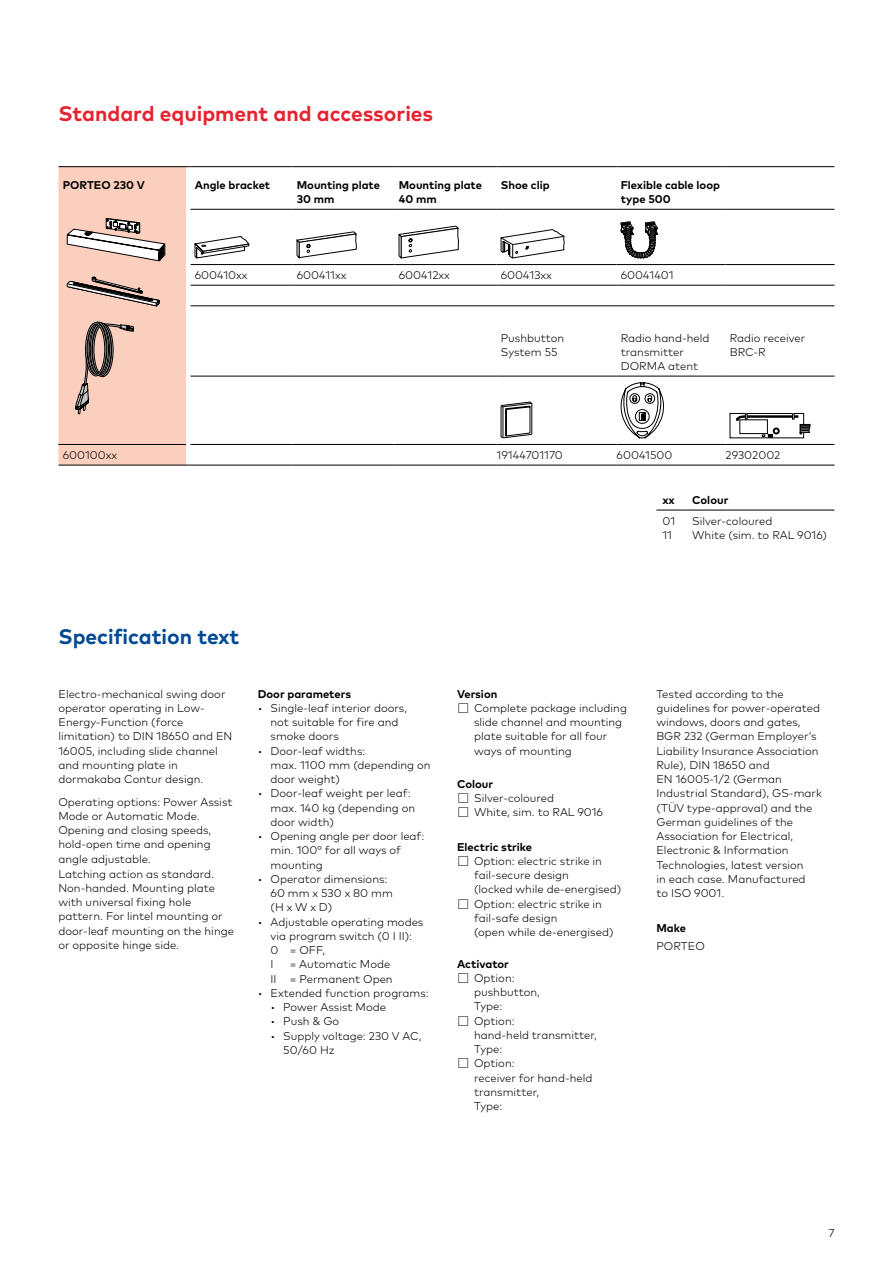
<style>
.page{position:relative;width:893px;height:1263px;background:#fff}
.page>*{position:absolute;margin:0;border:0;box-sizing:border-box;transform-origin:0 0}
.Title_14pt_18pt{font:700 21px "Mark Pro";color:#e62330}
.Title_14pt_18pt-2{font:700 21px "Mark Pro";color:#004994}
.Margin_7_5pt_9_5pt{font:300 11.25px/14.2px "Mark Pro";color:#000}
.Body_Text_7_5pt_9_5p{font:300 11.25px/14.2px "Mark Pro";color:#000}
.Column_Table_Title_7{font:700 11.25px/14.2px "Mark Pro";color:#000}
.Margin_7_5pt_9_5pt-2{font:700 11.25px "Mark Pro";color:#000}
</style>
<div class="page">
<hr style="left:656px;top:510px;width:30px;height:1px;background:#000">
<hr style="left:686px;top:510px;width:148px;height:1px;background:#000">
<hr style="left:191px;top:306px;width:102px;height:1px;background:#000">
<hr style="left:293px;top:306px;width:102px;height:1px;background:#000">
<hr style="left:395px;top:306px;width:102px;height:1px;background:#000">
<hr style="left:497px;top:306px;width:120px;height:1px;background:#000">
<hr style="left:617px;top:306px;width:108px;height:1px;background:#000">
<hr style="left:725px;top:306px;width:109px;height:1px;background:#000">
<hr style="left:191px;top:264px;width:102px;height:1px;background:#000">
<hr style="left:293px;top:264px;width:102px;height:1px;background:#000">
<hr style="left:395px;top:264px;width:102px;height:1px;background:#000">
<hr style="left:497px;top:264px;width:120px;height:1px;background:#000">
<hr style="left:617px;top:264px;width:108px;height:1px;background:#000">
<hr style="left:725px;top:264px;width:109px;height:1px;background:#000">
<hr style="left:191px;top:444px;width:102px;height:1px;background:#000">
<hr style="left:293px;top:444px;width:102px;height:1px;background:#000">
<hr style="left:395px;top:444px;width:102px;height:1px;background:#000">
<hr style="left:497px;top:444px;width:120px;height:1px;background:#000">
<hr style="left:617px;top:444px;width:108px;height:1px;background:#000">
<hr style="left:725px;top:444px;width:109px;height:1px;background:#000">
<hr style="left:191px;top:465px;width:102px;height:1px;background:#000">
<hr style="left:293px;top:465px;width:102px;height:1px;background:#000">
<hr style="left:395px;top:465px;width:102px;height:1px;background:#000">
<hr style="left:497px;top:465px;width:120px;height:1px;background:#000">
<hr style="left:617px;top:465px;width:108px;height:1px;background:#000">
<hr style="left:725px;top:465px;width:109px;height:1px;background:#000">
<hr style="left:191px;top:209px;width:102px;height:1px;background:#000">
<hr style="left:293px;top:209px;width:102px;height:1px;background:#000">
<hr style="left:395px;top:209px;width:102px;height:1px;background:#000">
<hr style="left:497px;top:209px;width:120px;height:1px;background:#000">
<hr style="left:617px;top:209px;width:108px;height:1px;background:#000">
<hr style="left:725px;top:209px;width:109px;height:1px;background:#000">
<hr style="left:191px;top:376px;width:102px;height:1px;background:#000">
<hr style="left:293px;top:376px;width:102px;height:1px;background:#000">
<hr style="left:395px;top:376px;width:102px;height:1px;background:#000">
<hr style="left:497px;top:376px;width:120px;height:1px;background:#000">
<hr style="left:617px;top:376px;width:108px;height:1px;background:#000">
<hr style="left:725px;top:376px;width:109px;height:1px;background:#000">
<hr style="left:191px;top:166px;width:102px;height:1px;background:#000">
<hr style="left:293px;top:166px;width:102px;height:1px;background:#000">
<hr style="left:395px;top:166px;width:102px;height:1px;background:#000">
<hr style="left:497px;top:166px;width:120px;height:1px;background:#000">
<hr style="left:617px;top:166px;width:108px;height:1px;background:#000">
<hr style="left:725px;top:166px;width:109px;height:1px;background:#000">
<hr style="left:191px;top:285px;width:102px;height:1px;background:#000">
<hr style="left:293px;top:285px;width:102px;height:1px;background:#000">
<hr style="left:395px;top:285px;width:102px;height:1px;background:#000">
<hr style="left:497px;top:285px;width:120px;height:1px;background:#000">
<hr style="left:617px;top:285px;width:108px;height:1px;background:#000">
<hr style="left:725px;top:285px;width:109px;height:1px;background:#000">
<svg style="left:58px;top:166px;width:192px;height:300px"></svg>
<svg style="left:296px;top:231px;width:61px;height:28px"></svg>
<svg style="left:398px;top:226px;width:61px;height:33px"></svg>
<svg style="left:500px;top:230px;width:65px;height:28px"></svg>
<svg style="left:620px;top:221px;width:38px;height:38px"></svg>
<svg style="left:500px;top:402px;width:32px;height:36px"></svg>
<svg style="left:621px;top:382px;width:43px;height:56px"></svg>
<div style="left:730px;top:413px;width:74px;height:25px;border:1px solid #000"></div>
<svg style="left:736px;top:414px;width:75px;height:23px"></svg>
<p class="Title_14pt_18pt" style="left:58px;top:98px;width:376px">Standard equipment and accessories</p>
<p class="Column_Table_Title_7" style="left:63px;top:177px;width:84px">PORTEO 230 V</p>
<p class="Column_Table_Title_7" style="left:195px;top:177px;width:77px">Angle bracket</p>
<p class="Column_Table_Title_7" style="left:297px;top:177px;width:85px">Mounting plate<br>30 mm</p>
<p class="Column_Table_Title_7" style="left:399px;top:177px;width:85px">Mounting plate<br>40 mm</p>
<p class="Column_Table_Title_7" style="left:501px;top:177px;width:50px">Shoe clip</p>
<p class="Column_Table_Title_7" style="left:621px;top:177px;width:101px">Flexible cable loop type 500</p>
<p class="Body_Text_7_5pt_9_5p" style="left:195px;top:267px;width:54px">600410xx</p>
<p class="Body_Text_7_5pt_9_5p" style="left:297px;top:267px;width:51px">600411xx</p>
<p class="Body_Text_7_5pt_9_5p" style="left:399px;top:267px;width:52px">600412xx</p>
<p class="Body_Text_7_5pt_9_5p" style="left:501px;top:267px;width:52px">600413xx</p>
<p class="Body_Text_7_5pt_9_5p" style="left:621px;top:267px;width:54px">60041401</p>
<p class="Body_Text_7_5pt_9_5p" style="left:501px;top:330px;width:65px">Pushbutton<br>System 55</p>
<p class="Body_Text_7_5pt_9_5p" style="left:621px;top:330px;width:90px">Radio hand-held transmitter<br>DORMA atent</p>
<p class="Body_Text_7_5pt_9_5p" style="left:730px;top:330px;width:77px">Radio receiver<br>BRC-R</p>
<p class="Body_Text_7_5pt_9_5p" style="left:63px;top:447px;width:56px">600100xx</p>
<p class="Body_Text_7_5pt_9_5p" style="left:497px;top:447px;width:68px">19144701170</p>
<p class="Body_Text_7_5pt_9_5p" style="left:617px;top:447px;width:57px">60041500</p>
<p class="Body_Text_7_5pt_9_5p" style="left:725px;top:447px;width:56px">29302002</p>
<p class="Column_Table_Title_7" style="left:662px;top:492px;width:14px">xx</p>
<p class="Column_Table_Title_7" style="left:692px;top:492px;width:38px">Colour</p>
<p class="Body_Text_7_5pt_9_5p" style="left:662px;top:513px;width:14px">01</p>
<p class="Body_Text_7_5pt_9_5p" style="left:662px;top:527px;width:11px">11</p>
<p class="Body_Text_7_5pt_9_5p" style="left:692px;top:513px;width:82px">Silver-coloured</p>
<p class="Body_Text_7_5pt_9_5p" style="left:692px;top:527px;width:136px">White (sim. to RAL 9016)</p>
<p class="Title_14pt_18pt-2" style="left:58px;top:620px;width:182px">Specification text</p>
<p class="Margin_7_5pt_9_5pt" style="left:58px;top:685px;width:175px">Electro-mechanical swing door operator operating in Low-<br>Energy-Function (force limitation) to DIN 18650 and EN<br>16005, including slide channel and mounting plate in dormakaba Contur design.</p>
<p class="Margin_7_5pt_9_5pt" style="left:58px;top:793px;width:176px">Operating options: Power Assist<br>Mode or Automatic Mode.<br>Opening and closing speeds, hold-open time and opening angle adjustable.</p>
<p class="Margin_7_5pt_9_5pt" style="left:58px;top:865px;width:177px">Latching action as standard.<br>Non-handed. Mounting plate with universal fixing hole pattern. For lintel mounting or door-leaf mounting on the hinge or opposite hinge side.</p>
<p class="Margin_7_5pt_9_5pt-2" style="left:258px;top:685px;width:95px">Door parameters</p>
<p class="Margin_7_5pt_9_5pt" style="left:271px;top:700px;width:138px;text-indent:-13px">• Single-leaf interior doors, not suitable for fire and smoke doors</p>
<p class="Margin_7_5pt_9_5pt" style="left:271px;top:742px;width:162px;text-indent:-13px">• Door-leaf widths:<br>max. 1100 mm (depending on door weight)</p>
<p class="Margin_7_5pt_9_5pt" style="left:271px;top:785px;width:146px;text-indent:-13px">• Door-leaf weight per leaf: max. 140 kg (depending on door width)</p>
<p class="Margin_7_5pt_9_5pt" style="left:271px;top:828px;width:155px;text-indent:-13px">• Opening angle per door leaf: min. 100° for all ways of mounting</p>
<p class="Margin_7_5pt_9_5pt" style="left:271px;top:871px;width:124px;text-indent:-13px">• Operator dimensions:<br>60 mm x 530 x 80 mm (H x W x D)</p>
<p class="Margin_7_5pt_9_5pt" style="left:271px;top:913px;width:154px;text-indent:-13px">• Adjustable operating modes via program switch (0 I II):<br>0 = OFF,<br>I</p>
<p class="Margin_7_5pt_9_5pt" style="left:271px;top:956px;width:124px;text-align:right">= Automatic Mode<br>II = Permanent Open</p>
<p class="Margin_7_5pt_9_5pt" style="left:258px;top:985px;width:173px">• Extended function programs:</p>
<p class="Margin_7_5pt_9_5pt" style="left:271px;top:999px;width:117px">• Power Assist Mode</p>
<p class="Margin_7_5pt_9_5pt" style="left:271px;top:1013px;width:70px">• Push &amp; Go</p>
<p class="Margin_7_5pt_9_5pt" style="left:283px;top:1027px;width:140px;text-indent:-13px">• Supply voltage: 230 V AC,<br>50/60 Hz</p>
<p class="Margin_7_5pt_9_5pt-2" style="left:457px;top:685px;width:42px">Version</p>
<p class="Margin_7_5pt_9_5pt" style="left:474px;top:700px;width:154px;text-indent:-17px">☐ Complete package including slide channel and mounting plate suitable for all four ways of mounting</p>
<p class="Margin_7_5pt_9_5pt-2" style="left:457px;top:775px;width:38px">Colour</p>
<p class="Margin_7_5pt_9_5pt" style="left:457px;top:790px;width:99px">☐ Silver-coloured</p>
<p class="Margin_7_5pt_9_5pt" style="left:457px;top:804px;width:147px">☐ White, sim. to RAL 9016</p>
<p class="Margin_7_5pt_9_5pt-2" style="left:457px;top:838px;width:76px">Electric strike</p>
<p class="Margin_7_5pt_9_5pt" style="left:474px;top:853px;width:149px;text-indent:-17px">☐ Option: electric strike in fail-secure design<br>(locked while de-energised)</p>
<p class="Margin_7_5pt_9_5pt" style="left:474px;top:895px;width:141px;text-indent:-17px">☐ Option: electric strike in fail-safe design<br>(open while de-energised)</p>
<p class="Margin_7_5pt_9_5pt-2" style="left:457px;top:955px;width:53px">Activator</p>
<p class="Margin_7_5pt_9_5pt" style="left:474px;top:970px;width:67px;text-indent:-17px">☐ Option: pushbutton,<br>Type:</p>
<p class="Margin_7_5pt_9_5pt" style="left:474px;top:1012px;width:124px;text-indent:-17px">☐ Option:<br>hand-held transmitter,<br>Type:</p>
<p class="Margin_7_5pt_9_5pt" style="left:474px;top:1055px;width:120px;text-indent:-17px">☐ Option:<br>receiver for hand-held transmitter,<br>Type:</p>
<p class="Margin_7_5pt_9_5pt" style="left:656px;top:685px;width:167px">Tested according to the guidelines for power-operated windows, doors and gates,<br>BGR 232 (German Employer‘s<br>Liability Insurance Association<br>Rule), DIN 18650 and<br>EN 16005-1/2 (German<br>Industrial Standard), GS-mark (TÜV type-approval) and the<br>German guidelines of the<br>Association for Electrical,<br>Electronic &amp; Information<br>Technologies, latest version<br>in each case. Manufactured<br>to ISO 9001.</p>
<p class="Margin_7_5pt_9_5pt-2" style="left:656px;top:919px;width:31px">Make</p>
<p class="Margin_7_5pt_9_5pt" style="left:656px;top:937px;width:50px">PORTEO</p>
<p class="Margin_7_5pt_9_5pt" style="left:828px;top:1225px;width:8px">7</p>
</div>
